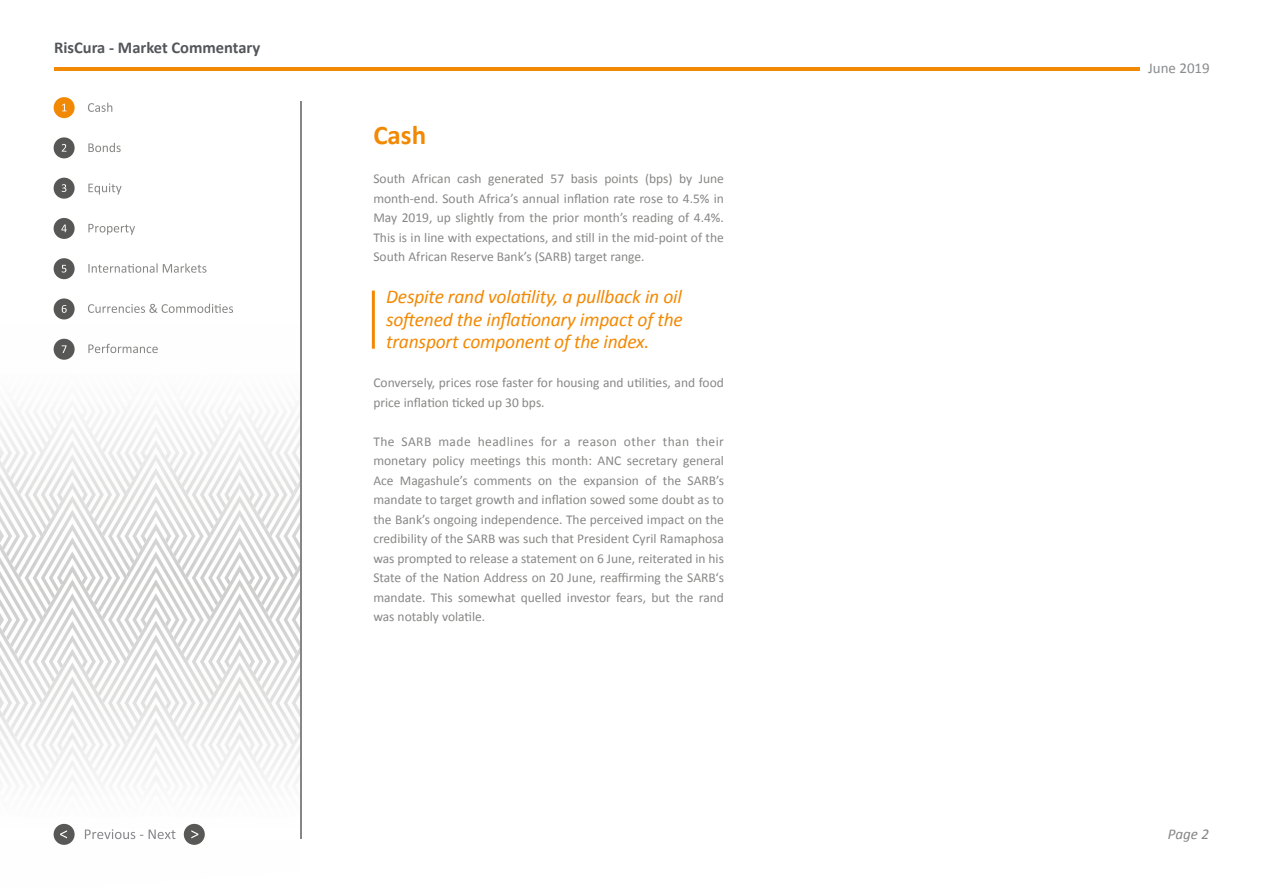
<style>
.page{position:relative;width:1263px;height:893px;background:#fff}
.page>*{position:absolute;margin:0;border:0;box-sizing:border-box;transform-origin:0 0}
.t1{font:700 27px "Calibri";color:#f28904}
.t2{font:italic 19.5px/22.5px "Calibri";letter-spacing:-.01em;color:#f28904;text-align:justify}
.t3{font:700 16.5px "Calibri";color:#53565a}
.t4{font:15px "Calibri";color:#898b8d}
.t5{font:italic 15px "Calibri";color:#868686}
.t6{font:13.5px/19.5px "Calibri";color:#878786;text-align:justify}
</style>
<div class="page">
<hr style="left:54px;top:68px;width:1085px;height:3px;background:#f28904">
<img style="left:295px;top:413px;width:5px;height:10px">
<img style="left:295px;top:423px;width:5px;height:56px">
<img style="left:295px;top:437px;width:5px;height:31px">
<img style="left:295px;top:479px;width:5px;height:28px">
<img style="left:295px;top:507px;width:5px;height:56px">
<img style="left:295px;top:521px;width:5px;height:30px">
<img style="left:295px;top:563px;width:5px;height:27px">
<img style="left:295px;top:590px;width:5px;height:62px">
<img style="left:295px;top:604px;width:5px;height:31px">
<img style="left:295px;top:660px;width:5px;height:14px">
<img style="left:295px;top:674px;width:5px;height:55px">
<img style="left:295px;top:688px;width:5px;height:30px">
<img style="left:294px;top:757px;width:6px;height:56px">
<img style="left:294px;top:771px;width:6px;height:30px">
<img style="left:212px;top:412px;width:83px;height:70px">
<img style="left:212px;top:426px;width:67px;height:56px">
<img style="left:212px;top:440px;width:59px;height:42px">
<img style="left:216px;top:454px;width:47px;height:28px">
<img style="left:224px;top:468px;width:31px;height:14px">
<img style="left:212px;top:482px;width:83px;height:84px">
<img style="left:212px;top:510px;width:67px;height:56px">
<img style="left:212px;top:524px;width:59px;height:42px">
<img style="left:216px;top:537px;width:47px;height:29px">
<img style="left:224px;top:551px;width:31px;height:15px">
<img style="left:232px;top:565px;width:15px;height:1px">
<img style="left:212px;top:566px;width:83px;height:83px">
<img style="left:212px;top:593px;width:67px;height:56px">
<img style="left:212px;top:607px;width:59px;height:42px">
<img style="left:216px;top:621px;width:47px;height:28px">
<img style="left:224px;top:635px;width:31px;height:14px">
<img style="left:212px;top:649px;width:83px;height:137px">
<img style="left:212px;top:676px;width:67px;height:56px">
<img style="left:212px;top:690px;width:59px;height:42px">
<img style="left:216px;top:704px;width:47px;height:28px">
<img style="left:224px;top:718px;width:31px;height:14px">
<img style="left:212px;top:732px;width:82px;height:81px">
<img style="left:212px;top:760px;width:66px;height:53px">
<img style="left:212px;top:774px;width:58px;height:39px">
<img style="left:218px;top:787px;width:44px;height:26px">
<img style="left:226px;top:801px;width:28px;height:12px">
<img style="left:128px;top:399px;width:59px;height:41px">
<img style="left:132px;top:412px;width:47px;height:28px">
<img style="left:141px;top:426px;width:30px;height:14px">
<img style="left:128px;top:440px;width:84px;height:84px">
<img style="left:128px;top:468px;width:68px;height:56px">
<img style="left:128px;top:482px;width:59px;height:42px">
<img style="left:132px;top:496px;width:47px;height:28px">
<img style="left:140px;top:510px;width:31px;height:14px">
<img style="left:148px;top:523px;width:15px;height:1px">
<img style="left:128px;top:524px;width:84px;height:83px">
<img style="left:128px;top:551px;width:68px;height:56px">
<img style="left:128px;top:566px;width:59px;height:41px">
<img style="left:132px;top:579px;width:47px;height:28px">
<img style="left:140px;top:593px;width:31px;height:14px">
<img style="left:128px;top:607px;width:84px;height:83px">
<img style="left:128px;top:635px;width:68px;height:55px">
<img style="left:128px;top:649px;width:59px;height:41px">
<img style="left:132px;top:662px;width:47px;height:28px">
<img style="left:140px;top:676px;width:31px;height:14px">
<img style="left:128px;top:690px;width:84px;height:135px">
<img style="left:128px;top:718px;width:68px;height:96px">
<img style="left:128px;top:732px;width:59px;height:75px">
<img style="left:132px;top:746px;width:47px;height:28px">
<img style="left:141px;top:760px;width:30px;height:14px">
<img style="left:148px;top:773px;width:15px;height:1px">
<img style="left:128px;top:774px;width:58px;height:51px">
<img style="left:142px;top:802px;width:28px;height:23px">
<img style="left:44px;top:399px;width:84px;height:83px">
<img style="left:44px;top:426px;width:68px;height:56px">
<img style="left:44px;top:440px;width:60px;height:42px">
<img style="left:49px;top:454px;width:47px;height:28px">
<img style="left:57px;top:468px;width:31px;height:14px">
<img style="left:44px;top:482px;width:84px;height:84px">
<img style="left:44px;top:510px;width:68px;height:56px">
<img style="left:44px;top:524px;width:60px;height:42px">
<img style="left:49px;top:537px;width:47px;height:29px">
<img style="left:57px;top:551px;width:31px;height:15px">
<img style="left:65px;top:565px;width:15px;height:1px">
<img style="left:44px;top:566px;width:84px;height:83px">
<img style="left:44px;top:593px;width:68px;height:56px">
<img style="left:44px;top:607px;width:60px;height:42px">
<img style="left:49px;top:621px;width:47px;height:28px">
<img style="left:57px;top:635px;width:31px;height:14px">
<img style="left:44px;top:649px;width:84px;height:124px">
<img style="left:44px;top:676px;width:68px;height:56px">
<img style="left:44px;top:690px;width:60px;height:42px">
<img style="left:49px;top:704px;width:47px;height:28px">
<img style="left:57px;top:718px;width:31px;height:14px">
<img style="left:44px;top:732px;width:83px;height:50px">
<img style="left:44px;top:760px;width:67px;height:22px">
<img style="left:44px;top:774px;width:58px;height:8px">
<img style="left:28px;top:413px;width:16px;height:47px">
<img style="left:1px;top:412px;width:27px;height:48px">
<img style="left:0;top:418px;width:20px;height:42px">
<img style="left:0;top:432px;width:12px;height:28px">
<img style="left:0;top:446px;width:4px;height:14px">
<img style="left:0;top:460px;width:44px;height:83px">
<img style="left:0;top:487px;width:28px;height:56px">
<img style="left:0;top:501px;width:20px;height:42px">
<img style="left:0;top:515px;width:12px;height:28px">
<img style="left:0;top:529px;width:4px;height:14px">
<img style="left:0;top:543px;width:44px;height:84px">
<img style="left:0;top:571px;width:28px;height:56px">
<img style="left:0;top:585px;width:20px;height:42px">
<img style="left:0;top:599px;width:12px;height:28px">
<img style="left:0;top:613px;width:4px;height:14px">
<img style="left:0;top:627px;width:44px;height:83px">
<img style="left:0;top:654px;width:28px;height:56px">
<img style="left:0;top:668px;width:20px;height:42px">
<img style="left:0;top:682px;width:12px;height:28px">
<img style="left:0;top:696px;width:4px;height:14px">
<img style="left:0;top:710px;width:44px;height:72px">
<img style="left:0;top:737px;width:28px;height:45px">
<img style="left:0;top:752px;width:20px;height:30px">
<img style="left:0;top:765px;width:12px;height:17px">
<img style="left:0;top:779px;width:4px;height:3px">
<svg style="left:85px;top:829px;width:58px;height:10px"></svg>
<svg style="left:149px;top:816px;width:26px;height:23px"></svg>
<div style="left:54px;top:824px;width:21px;height:21px;background:#585856;border-radius:50%"></div>
<svg style="left:60px;top:823px;width:15px;height:15px"></svg>
<div style="left:184px;top:824px;width:21px;height:21px;background:#585856;border-radius:50%"></div>
<svg style="left:191px;top:830px;width:7px;height:8px"></svg>
<hr style="left:300px;top:102px;width:1px;height:737px;background:#868686">
<svg style="left:88px;top:103px;width:24px;height:9px"></svg>
<svg style="left:88px;top:143px;width:33px;height:9px"></svg>
<svg style="left:88px;top:183px;width:34px;height:12px"></svg>
<svg style="left:88px;top:224px;width:47px;height:11px"></svg>
<svg style="left:88px;top:263px;width:118px;height:10px"></svg>
<svg style="left:88px;top:304px;width:145px;height:9px"></svg>
<svg style="left:88px;top:344px;width:70px;height:9px"></svg>
<div style="left:54px;top:97px;width:21px;height:21px;background:#f28904;border-radius:50%"></div>
<div style="left:54px;top:137px;width:21px;height:21px;background:#575756;border-radius:50%"></div>
<div style="left:54px;top:178px;width:21px;height:21px;background:#575756;border-radius:50%"></div>
<div style="left:54px;top:218px;width:21px;height:21px;background:#575756;border-radius:50%"></div>
<div style="left:54px;top:258px;width:21px;height:21px;background:#575756;border-radius:50%"></div>
<div style="left:54px;top:298px;width:21px;height:21px;background:#575756;border-radius:50%"></div>
<svg style="left:62px;top:104px;width:5px;height:7px"></svg>
<svg style="left:62px;top:144px;width:4px;height:8px"></svg>
<svg style="left:62px;top:184px;width:4px;height:8px"></svg>
<svg style="left:61px;top:225px;width:6px;height:7px"></svg>
<svg style="left:62px;top:265px;width:4px;height:8px"></svg>
<svg style="left:62px;top:305px;width:5px;height:8px"></svg>
<div style="left:54px;top:339px;width:21px;height:21px;background:#575756;border-radius:50%"></div>
<svg style="left:62px;top:345px;width:5px;height:8px"></svg>
<hr style="left:372px;top:291px;width:3px;height:58px;background:#f28904">
<p class="t3" style="left:54px;top:42px;width:208px">RisCura - Market Commentary</p>
<h1 class="t1" style="left:373px;top:126px;width:54px">Cash</h1>
<p class="t6" style="left:373px;top:169px;width:352px">South African cash generated 57 basis points (bps) by June month-end. South Africa’s annual inflation rate rose to 4.5% in May 2019, up slightly from the prior month’s reading of 4.4%.<br>This is in line with expectations, and still in the mid-point of the South African Reserve Bank’s (SARB) target range.</p>
<h2 class="t2" style="left:386px;top:285px;width:298px">Despite rand volatility, a pullback in oil softened the inflationary impact of the transport component of the index.</h2>
<p class="t6" style="left:373px;top:373px;width:352px">Conversely, prices rose faster for housing and utilities, and food price inflation ticked up 30 bps.</p>
<p class="t6" style="left:373px;top:432px;width:352px">The SARB made headlines for a reason other than their monetary policy meetings this month: ANC secretary general Ace Magashule’s comments on the expansion of the SARB’s mandate to target growth and inflation sowed some doubt as to the Bank’s ongoing independence. The perceived impact on the credibility of the SARB was such that President Cyril Ramaphosa was prompted to release a statement on 6 June, reiterated in his State of the Nation Address on 20 June, reaffirming the SARB‘s mandate. This somewhat quelled investor fears, but the rand was notably volatile.</p>
<p class="t4" style="left:1148px;top:59px;width:63px">June 2019</p>
<p class="t5" style="left:1168px;top:829px;width:43px">Page 2</p>
</div>
